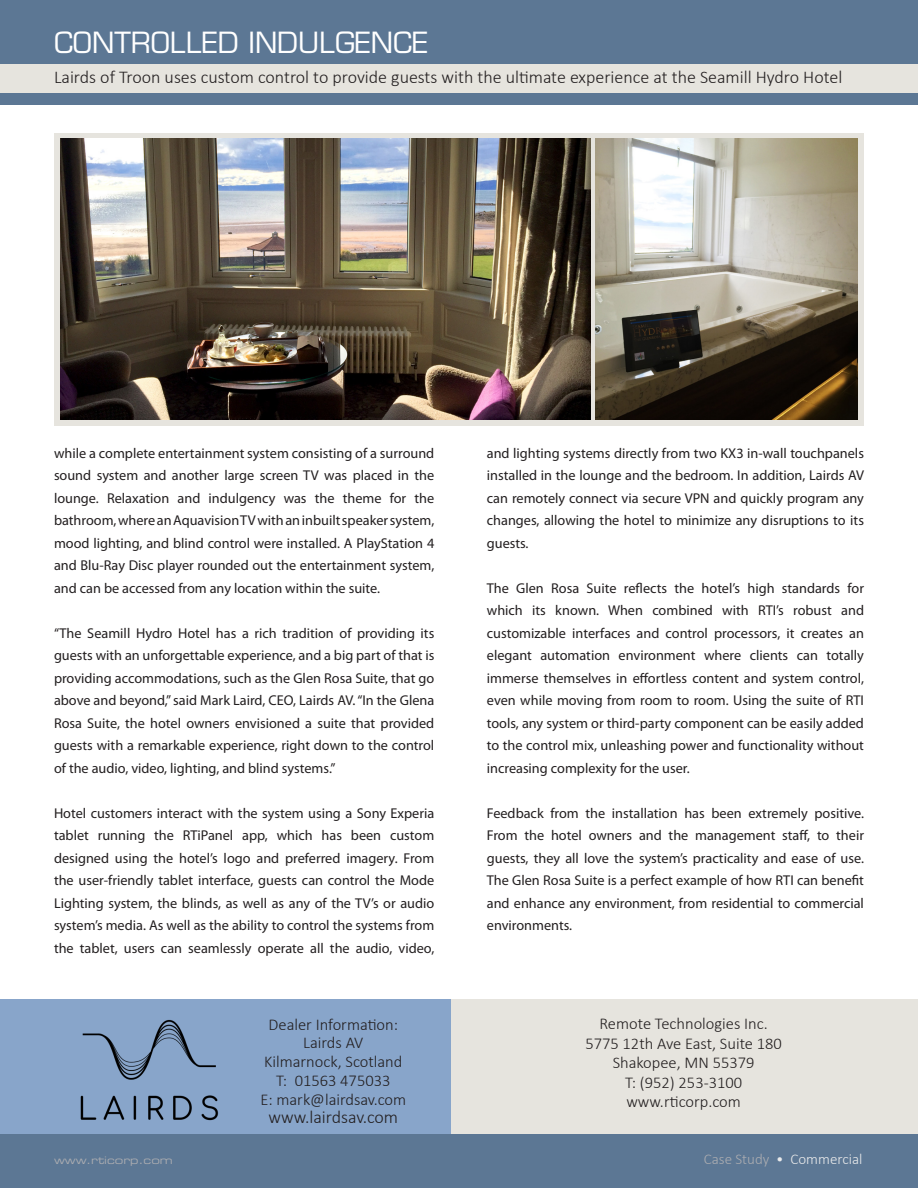
<style>
.page{position:relative;width:918px;height:1188px;background:#fff}
.page>*{position:absolute;margin:0;border:0;box-sizing:border-box;transform-origin:0 0}
.t1{font:28.5px "Eurostile";color:#fff}
.t2{font:300 18px "Calibri";color:#231f20}
.t3{font:300 16.5px "Calibri";color:#231f20}
.t4{font:300 15px "Calibri";color:#e9eaeb}
.t5{font:14.25px/22.5px "Myriad Pro";color:#231f20;text-align:justify}
.t6{font:10.5px "Eurostile Extended Two";color:#acadb1}
.s1{color:#acadb1}
</style>
<div class="page">
<div style="left:0;top:999px;width:452px;height:135px;background:#88a5ca"></div>
<div style="left:54px;top:134px;width:810px;height:292px;background:#e6e4de"></div>
<div style="left:0;top:1134px;width:918px;height:54px;background:#5c7794"></div>
<div style="left:0;top:0;width:918px;height:105px;background:#5c7794"></div>
<div style="left:0;top:64px;width:918px;height:29px;background:#e6e4de"></div>
<img style="left:60px;top:139px;width:531px;height:280px">
<div style="left:451px;top:999px;width:467px;height:135px;background:#e6e4de"></div>
<img style="left:595px;top:139px;width:263px;height:280px">
<img style="left:80px;top:1019px;width:139px;height:102px">
<p class="t1" style="left:54px;top:26px;width:376px">CONTROLLED INDULGENCE</p>
<p class="t2" style="left:54px;top:66px;width:790px">Lairds of Troon uses custom control to provide guests with the ultimate experience at the Seamill Hydro Hotel</p>
<p class="t5" style="left:54px;top:442px;width:382px">while a complete entertainment system consisting of a surround sound system and another large screen TV was placed in the lounge. Relaxation and indulgency was the theme for the bathroom, where an Aquavision TV with an inbuilt speaker system, mood lighting, and blind control were installed. A PlayStation 4 and Blu-Ray Disc player rounded out the entertainment system, and can be accessed from any location within the suite.</p>
<p class="t5" style="left:54px;top:622px;width:382px">“The Seamill Hydro Hotel has a rich tradition of providing its guests with an unforgettable experience, and a big part of that is providing accommodations, such as the Glen Rosa Suite, that go above and beyond,” said Mark Laird, CEO, Lairds AV. “In the Glena Rosa Suite, the hotel owners envisioned a suite that provided guests with a remarkable experience, right down to the control of the audio, video, lighting, and blind systems.”</p>
<p class="t5" style="left:54px;top:802px;width:382px">Hotel customers interact with the system using a Sony Experia tablet running the RTiPanel app, which has been custom designed using the hotel’s logo and preferred imagery. From the user-friendly tablet interface, guests can control the Mode Lighting system, the blinds, as well as any of the TV’s or audio system’s media. As well as the ability to control the systems from the tablet, users can seamlessly operate all the audio, video,</p>
<p class="t3" style="left:269px;top:1014px;width:131px">Dealer Information:</p>
<p class="t3" style="left:303px;top:1033px;width:62px">Lairds AV</p>
<p class="t3" style="left:264px;top:1052px;width:140px">Kilmarnock, Scotland</p>
<p class="t3" style="left:276px;top:1070px;width:116px">T: 01563 475033</p>
<p class="t3" style="left:260px;top:1089px;width:147px">E: mark@lairdsav.com</p>
<p class="t2" style="left:268px;top:1106px;width:131px">www.lairdsav.com</p>
<p class="t5" style="left:487px;top:442px;width:379px">and lighting systems directly from two KX3 in-wall touchpanels installed in the lounge and the bedroom. In addition, Lairds AV can remotely connect via secure VPN and quickly program any changes, allowing the hotel to minimize any disruptions to its guests.</p>
<p class="t5" style="left:487px;top:577px;width:379px">The Glen Rosa Suite reflects the hotel’s high standards for which its known. When combined with RTI’s robust and customizable interfaces and control processors, it creates an elegant automation environment where clients can totally immerse themselves in effortless content and system control, even while moving from room to room. Using the suite of RTI tools, any system or third-party component can be easily added to the control mix, unleashing power and functionality without increasing complexity for the user.</p>
<p class="t5" style="left:487px;top:802px;width:379px">Feedback from the installation has been extremely positive.<br>From the hotel owners and the management staff, to their guests, they all love the system’s practicality and ease of use.<br>The Glen Rosa Suite is a perfect example of how RTI can benefit and enhance any environment, from residential to commercial environments.</p>
<p class="t3" style="left:599px;top:1014px;width:170px">Remote Technologies Inc.</p>
<p class="t3" style="left:585px;top:1033px;width:198px">5775 12th Ave East, Suite 180</p>
<p class="t3" style="left:613px;top:1053px;width:143px">Shakopee, MN 55379</p>
<p class="t3" style="left:625px;top:1072px;width:119px">T: (952) 253-3100</p>
<p class="t3" style="left:626px;top:1092px;width:116px">www.rticorp.com</p>
<p class="t6" style="left:54px;top:1153px;width:120px">www.rticorp.com</p>
<p class="t4" style="left:704px;top:1150px;width:160px"><span class="s1">Case Study</span> • Commercial</p>
</div>
